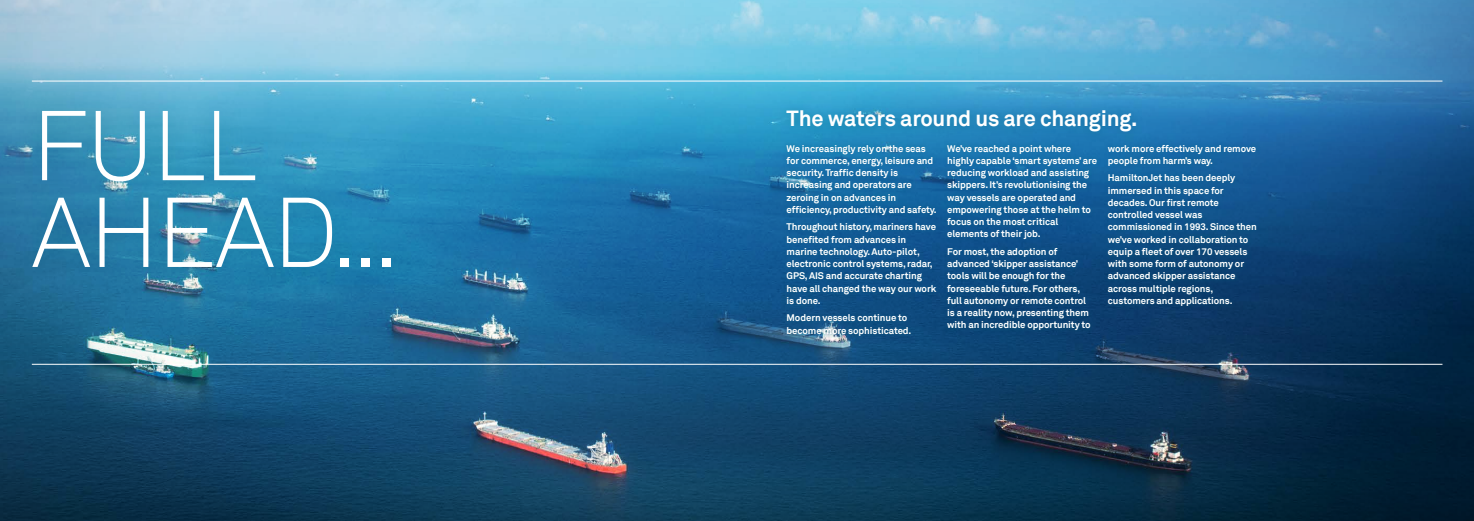
<style>
.page{position:relative;width:1474px;height:521px;background:#fff}
.page>*{position:absolute;margin:0;border:0;box-sizing:border-box;transform-origin:0 0}
.t1{font:300 97.65px/86.7px "Akkurat";letter-spacing:-.02em;color:#fff}
.t2{font:700 21.88px "Akkurat";letter-spacing:-.01em;color:#fff}
.t3{font:700 9.62px/12.2px "Akkurat";letter-spacing:-.01em;color:#fff}
</style>
<div class="page">
<img style="left:0;top:0;width:1473px;height:521px">
<div style="left:776px;top:100px;width:370px;height:42px;background:#00647f;opacity:.5"></div>
<hr style="left:32px;top:81px;width:1410px;height:1px;background:#fff">
<hr style="left:32px;top:364px;width:1410px;height:1px;background:#fff">
<div style="left:10px;top:86px;width:404px;height:206px;background:#00647f;opacity:.5"></div>
<div style="left:782px;top:139px;width:479px;height:201px;background:#00647f;opacity:.5"></div>
<p class="t1" style="left:32px;top:105px;width:369px">FULL<br>AHEAD...</p>
<p class="t2" style="left:786px;top:105px;width:352px">The waters around us are changing.</p>
<p class="t3" style="left:786px;top:142px;width:152px">We increasingly rely on the seas for commerce, energy, leisure and security. Traffic density is increasing and operators are zeroing in on advances in efficiency, productivity and safety.</p>
<p class="t3" style="left:786px;top:221px;width:151px">Throughout history, mariners have benefited from advances in marine technology. Auto-pilot, electronic control systems, radar,<br>GPS, AIS and accurate charting have all changed the way our work is done.</p>
<p class="t3" style="left:786px;top:312px;width:126px">Modern vessels continue to become more sophisticated.</p>
<p class="t3" style="left:947px;top:142px;width:151px">We’ve reached a point where highly capable ‘smart systems’ are reducing workload and assisting skippers. It’s revolutionising the way vessels are operated and empowering those at the helm to focus on the most critical elements of their job.</p>
<p class="t3" style="left:947px;top:245px;width:145px">For most, the adoption of advanced ‘skipper assistance’ tools will be enough for the foreseeable future. For others, full autonomy or remote control is a reality now, presenting them with an incredible opportunity to</p>
<p class="t3" style="left:1107px;top:142px;width:150px">work more effectively and remove people from harm’s way.</p>
<p class="t3" style="left:1107px;top:172px;width:150px">HamiltonJet has been deeply immersed in this space for decades. Our first remote controlled vessel was commissioned in 1993. Since then we’ve worked in collaboration to equip a fleet of over 170 vessels with some form of autonomy or advanced skipper assistance across multiple regions, customers and applications.</p>
</div>
